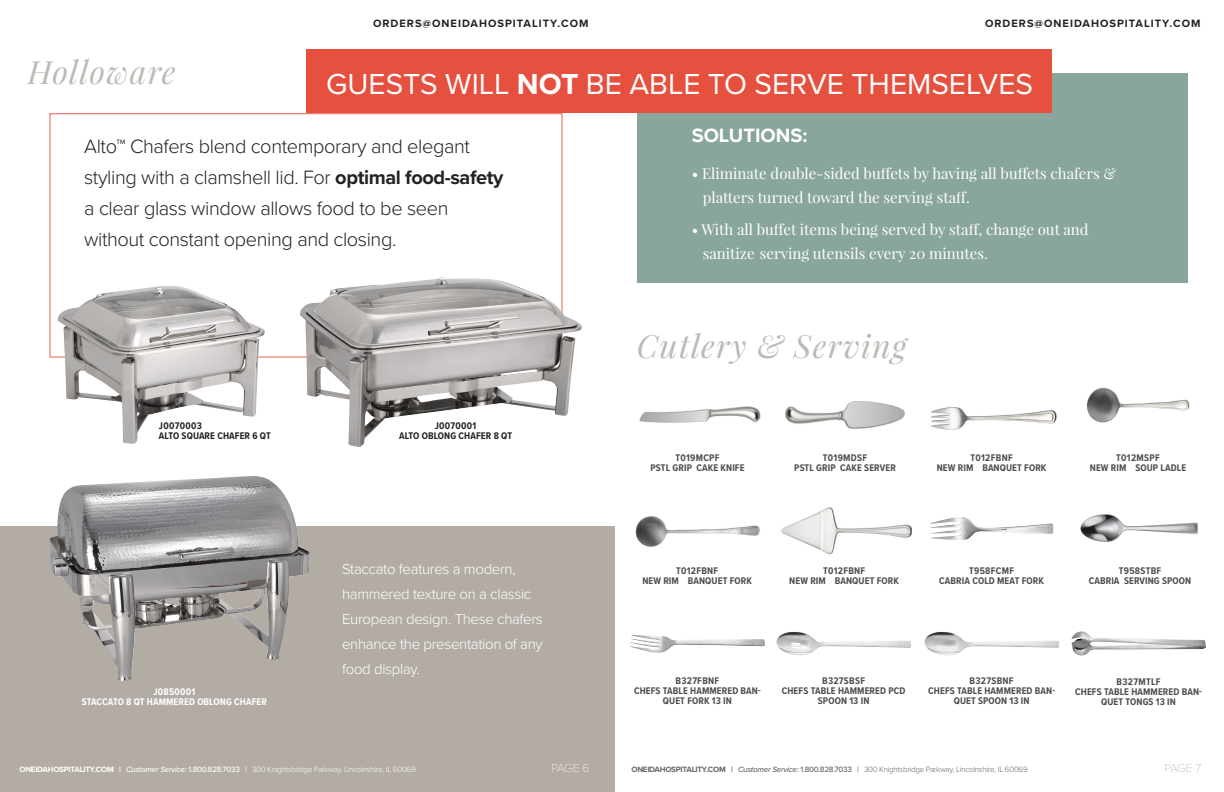
<style>
.page{position:relative;width:1224px;height:792px;background:#fff}
.page>*{position:absolute;margin:0;border:0;box-sizing:border-box;transform-origin:0 0}
.t1{font:italic 32px "Playfair Display";letter-spacing:.04em;color:#beb9b4}
.t2{font:30px "Proxima Nova";color:#fff}
.t3{font:300 20px/31px "Proxima Nova";letter-spacing:-.02em;color:#212223}
.t4{font:700 20px "Proxima Nova";color:#fff}
.t5{font:15px/24px "Playfair Display";color:#fff}
.t6{font:300 15px/25px "Proxima Nova";letter-spacing:-.02em;color:#fff}
.t7{font:100 12px "Proxima Nova T";color:#b3aca5}
.t8{font:100 12px "Proxima Nova T";color:#fff}
.t9{font:700 11px "Proxima Nova";letter-spacing:.09em;color:#212223}
.t10{font:700 10px/10px "Proxima Nova Cond";letter-spacing:.01em;color:#4d4e4f;text-align:center}
.t11{font:700 10px/10px "Proxima Nova Cond";letter-spacing:.01em;color:#212223}
.t12{font:700 10px/10px "Proxima Nova Cond";letter-spacing:.01em;color:#fff;text-align:center}
.t13{font:300 8px "Proxima Nova";letter-spacing:-.03em;color:#fff}
.t14{font:300 8px "Proxima Nova";letter-spacing:-.03em;color:#636466}
.s1{font-weight:700}
.s2{font-weight:500;font-style:italic}
.s3{font-weight:500}
</style>
<div class="page">
<div style="left:0;top:526px;width:615px;height:266px;background:#b3aca5"></div>
<img style="left:50px;top:476px;width:260px;height:205px">
<img style="left:58px;top:286px;width:207px;height:158px">
<img style="left:300px;top:277px;width:282px;height:170px">
<img style="left:924px;top:632px;width:135px;height:24px">
<img style="left:1071px;top:631px;width:135px;height:25px">
<img style="left:630px;top:635px;width:135px;height:18px">
<img style="left:776px;top:632px;width:135px;height:24px">
<img style="left:930px;top:517px;width:123px;height:23px">
<img style="left:1080px;top:514px;width:118px;height:28px">
<img style="left:785px;top:401px;width:120px;height:28px">
<img style="left:639px;top:406px;width:122px;height:17px">
<img style="left:930px;top:407px;width:127px;height:23px">
<img style="left:635px;top:516px;width:125px;height:31px">
<img style="left:781px;top:507px;width:131px;height:47px">
<img style="left:1086px;top:387px;width:104px;height:36px">
<div style="left:637px;top:73px;width:551px;height:210px;background:#88a69c"></div>
<div style="left:306px;top:50px;width:745px;height:63px;background:#e6503e"></div>
<h1 class="t1" style="left:28px;top:51px;width:149px">Holloware</h1>
<p class="t9" style="left:373px;top:16px;width:217px">ORDERS@ONEIDAHOSPITALITY.COM</p>
<p class="t9" style="left:985px;top:16px;width:217px">ORDERS@ONEIDAHOSPITALITY.COM</p>
<h2 class="t2" style="left:326px;top:61px;width:708px">GUESTS WILL <span class="s1">NOT</span> BE ABLE TO SERVE THEMSELVES</h2>
<h3 class="t3" style="left:84px;top:129px;width:421px">Alto™ Chafers blend contemporary and elegant styling with a clamshell lid. For <span class="s1">optimal food-safety </span>a clear glass window allows food to be seen without constant opening and closing.</h3>
<p class="t11" style="left:159px;top:421px;width:113px">J0070003<br>ALTO SQUARE CHAFER 6 QT</p>
<p class="t11" style="left:399px;top:421px;width:115px;text-align:center">J0070001<br>ALTO OBLONG CHAFER 8 QT</p>
<p class="t12" style="left:82px;top:687px;width:187px">J0850001<br>STACCATO 8 QT HAMMERED OBLONG CHAFER</p>
<h3 class="t6" style="left:342px;top:556px;width:202px">Staccato features a modern, hammered texture on a classic<br>European design. These chafers enhance the presentation of any food display.</h3>
<h3 class="t4" style="left:692px;top:120px;width:117px">SOLUTIONS:</h3>
<h3 class="t5" style="left:703px;top:162px;width:415px;text-indent:-11px">• Eliminate double-sided buffets by having all buffets chafers &amp; platters turned toward the serving staff.</h3>
<h3 class="t5" style="left:703px;top:217px;width:387px;text-indent:-11px">• With all buffet items being served by staff, change out and sanitize serving utensils every 20 minutes.</h3>
<h1 class="t1" style="left:637px;top:325px;width:271px">Cutlery &amp; Serving</h1>
<p class="t10" style="left:651px;top:452px;width:96px">T019MCPF<br>PSTL GRIP CAKE KNIFE</p>
<p class="t10" style="left:937px;top:452px;width:111px">T012FBNF<br>NEW RIM BANQUET FORK</p>
<p class="t10" style="left:794px;top:452px;width:103px">T019MDSF<br>PSTL GRIP CAKE SERVER</p>
<p class="t10" style="left:1090px;top:452px;width:98px">T012MSPF<br>NEW RIM SOUP LADLE</p>
<p class="t10" style="left:642px;top:566px;width:111px">T012FBNF<br>NEW RIM BANQUET FORK</p>
<p class="t10" style="left:789px;top:566px;width:111px">T012FBNF<br>NEW RIM BANQUET FORK</p>
<p class="t10" style="left:939px;top:566px;width:106px">T958FCMF<br>CABRIA COLD MEAT FORK</p>
<p class="t10" style="left:1089px;top:566px;width:104px">T958STBF<br>CABRIA SERVING SPOON</p>
<p class="t10" style="left:634px;top:675px;width:128px">B327FBNF<br>CHEFS TABLE HAMMERED BAN-<br>QUET FORK 13 IN</p>
<p class="t10" style="left:782px;top:675px;width:125px">B327SBSF<br>CHEFS TABLE HAMMERED PCD<br>SPOON 13 IN</p>
<p class="t10" style="left:928px;top:675px;width:128px">B327SBNF<br>CHEFS TABLE HAMMERED BAN-<br>QUET SPOON 13 IN</p>
<p class="t10" style="left:1075px;top:677px;width:128px">B327MTLF<br>CHEFS TABLE HAMMERED BAN-<br>QUET TONGS 13 IN</p>
<p class="t13" style="left:19px;top:764px;width:398px"><span class="s1">ONEIDAHOSPITALITY.COM |</span> <span class="s2">Customer Service:</span> <span class="s3">1.800.828.7033 |</span> 300 Knightsbridge Parkway, Lincolnshire, IL 60069</p>
<p class="t8" style="left:551px;top:759px;width:40px">PAGE 6</p>
<p class="t14" style="left:631px;top:764px;width:398px"><span class="s1">ONEIDAHOSPITALITY.COM |</span> <span class="s2">Customer Service:</span> <span class="s3">1.800.828.7033 |</span> 300 Knightsbridge Parkway, Lincolnshire, IL 60069</p>
<p class="t7" style="left:1164px;top:759px;width:39px">PAGE 7</p>
</div>
